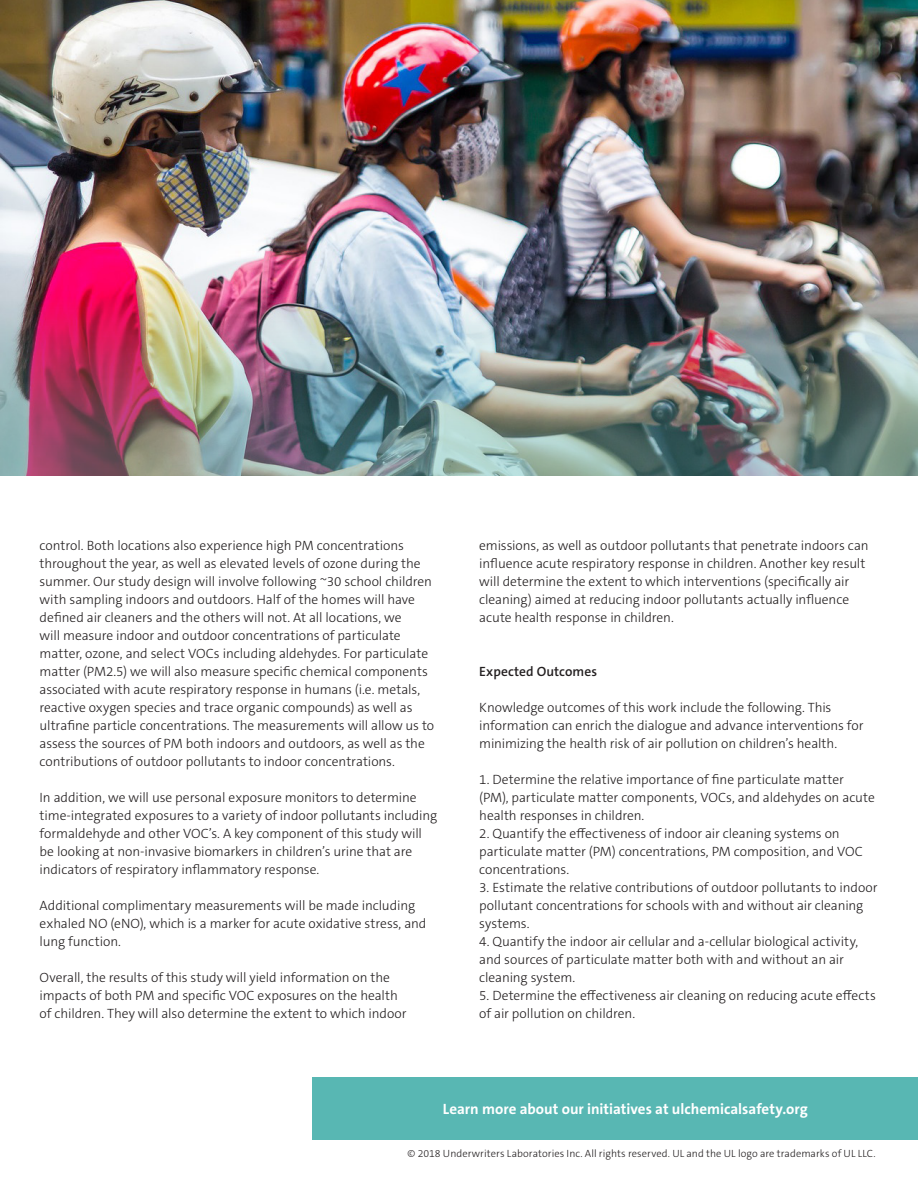
<style>
.page{position:relative;width:918px;height:1188px;background:#fff}
.page>*{position:absolute;margin:0;border:0;box-sizing:border-box;transform-origin:0 0}
.Contact_Information{font:700 15px "The Sans C5";color:#fff}
.Body_Copy_Title{font:300 13.5px/18px "The Sans C5";letter-spacing:-.005em;color:#231f20}
.Body_Copy{font:300 13.5px/18px "The Sans C5";letter-spacing:-.005em;color:#231f20}
.Body_Copy_Title-2{font:600 13.5px "The Sans C5";letter-spacing:.005em;color:#231f20}
.Copyright_Informatio{font:300 10.5px "The Sans C5";letter-spacing:.005em;color:#231f20}
</style>
<div class="page">
<div style="left:312px;top:1078px;width:606px;height:62px;background:#58b7b3"></div>
<img style="left:0;top:0;width:918px;height:297px">
<img style="left:0;top:297px;width:918px;height:178px">
<p class="Body_Copy_Title" style="left:40px;top:536px;width:396px">control. Both locations also experience high PM concentrations throughout the year, as well as elevated levels of ozone during the summer. Our study design will involve following ~30 school children with sampling indoors and outdoors. Half of the homes will have defined air cleaners and the others will not. At all locations, we<br>will measure indoor and outdoor concentrations of particulate matter, ozone, and select VOCs including aldehydes. For particulate matter (PM2.5) we will also measure specific chemical components associated with acute respiratory response in humans (i.e. metals, reactive oxygen species and trace organic compounds) as well as ultrafine particle concentrations. The measurements will allow us to assess the sources of PM both indoors and outdoors, as well as the contributions of outdoor pollutants to indoor concentrations.</p>
<p class="Body_Copy_Title" style="left:40px;top:788px;width:399px">In addition, we will use personal exposure monitors to determine time-integrated exposures to a variety of indoor pollutants including formaldehyde and other VOC’s. A key component of this study will be looking at non-invasive biomarkers in children’s urine that are indicators of respiratory inflammatory response.</p>
<p class="Body_Copy_Title" style="left:40px;top:896px;width:388px">Additional complimentary measurements will be made including exhaled NO (eNO), which is a marker for acute oxidative stress, and lung function.</p>
<p class="Body_Copy_Title" style="left:40px;top:968px;width:368px">Overall, the results of this study will yield information on the impacts of both PM and specific VOC exposures on the health of children. They will also determine the extent to which indoor</p>
<p class="Body_Copy_Title" style="left:479px;top:536px;width:391px">emissions, as well as outdoor pollutants that penetrate indoors can influence acute respiratory response in children. Another key result will determine the extent to which interventions (specifically air cleaning) aimed at reducing indoor pollutants actually influence</p>
<p class="Body_Copy_Title" style="left:479px;top:608px;width:196px">acute health response in children.</p>
<p class="Body_Copy_Title-2" style="left:479px;top:663px;width:119px">Expected Outcomes</p>
<p class="Body_Copy" style="left:479px;top:698px;width:386px">Knowledge outcomes of this work include the following. This information can enrich the dialogue and advance interventions for minimizing the health risk of air pollution on children’s health.</p>
<p class="Body_Copy" style="left:479px;top:770px;width:397px">1. Determine the relative importance of fine particulate matter (PM), particulate matter components, VOCs, and aldehydes on acute health responses in children.</p>
<p class="Body_Copy" style="left:479px;top:824px;width:385px">2. Quantify the effectiveness of indoor air cleaning systems on particulate matter (PM) concentrations, PM composition, and VOC concentrations.</p>
<p class="Body_Copy" style="left:479px;top:878px;width:400px">3. Estimate the relative contributions of outdoor pollutants to indoor pollutant concentrations for schools with and without air cleaning systems.</p>
<p class="Body_Copy" style="left:479px;top:932px;width:380px">4. Quantify the indoor air cellular and a-cellular biological activity, and sources of particulate matter both with and without an air cleaning system.</p>
<p class="Body_Copy" style="left:479px;top:986px;width:398px">5. Determine the effectiveness air cleaning on reducing acute effects of air pollution on children.</p>
<p class="Contact_Information" style="left:443px;top:1099px;width:367px">Learn more about our initiatives at ulchemicalsafety.org</p>
<p class="Copyright_Informatio" style="left:408px;top:1146px;width:470px">© 2018 Underwriters Laboratories Inc. All rights reserved. UL and the UL logo are trademarks of UL LLC.</p>
</div>
